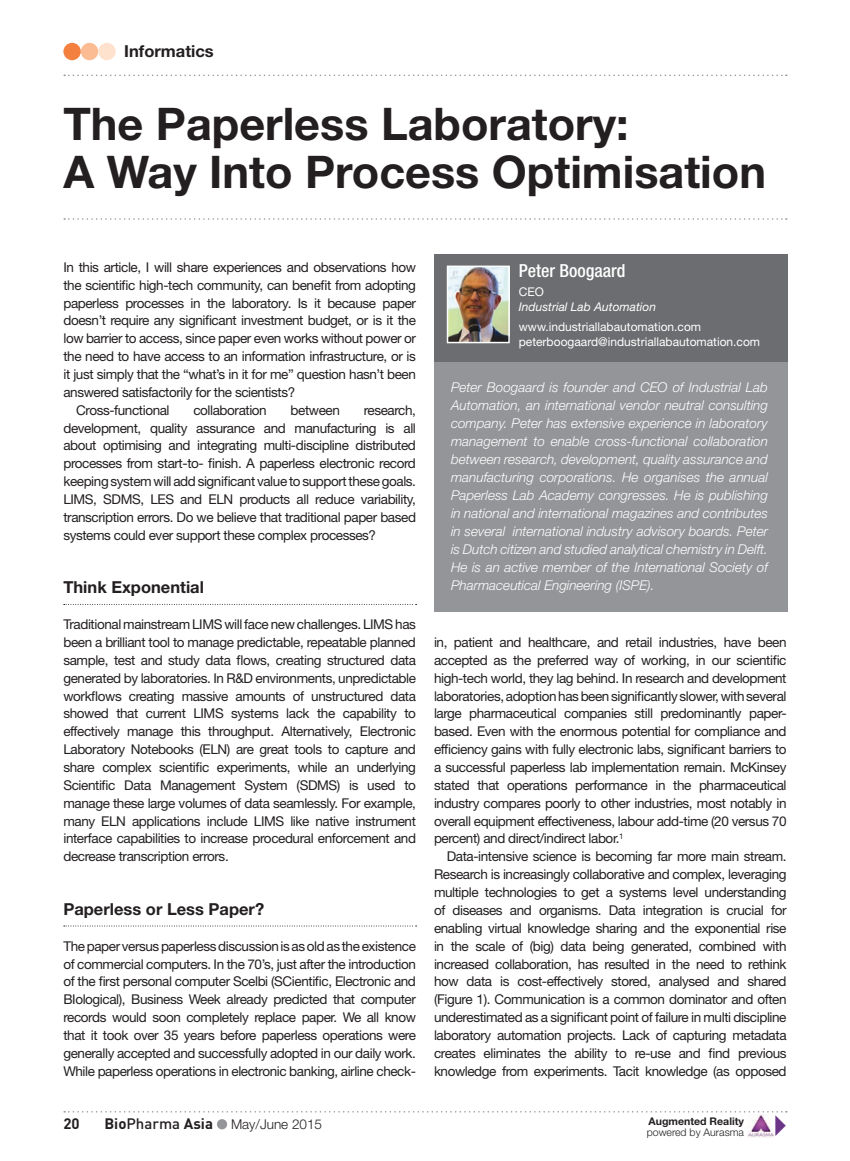
<style>
.page{position:relative;width:850px;height:1161px;background:#fff}
.page>*{position:absolute;margin:0;border:0;box-sizing:border-box;transform-origin:0 0}
.t1{font:700 45px/48px "Helvetica Neue LT Std";color:#231f20}
.t2{font:500 condensed 18px "Helvetica Neue LT Std";color:#fff}
.t3{font:700 16.5px "Helvetica Neue LT Std";color:#231f20}
.t4{font:700 15px "DINOT";color:#231f20}
.t5{font:13.5px/17.9px "Helvetica Neue LT Std";letter-spacing:-.03em;color:#231f20;text-align:justify}
.t6{font:italic 300 13.5px/18px "Helvetica Neue LT Std";color:#fff;text-align:justify}
.t7{font:300 13.5px "Helvetica Neue LT Std";color:#231f20}
.t8{font:12px/15px "Helvetica Neue LT Std";color:#fff}
.t9{font:italic 12px/15px "Helvetica Neue LT Std";color:#fff}
.t10{font:700 10.5px/10.5px "Helvetica Neue LT Std";color:#231f20}
.s1{font-family:"DINOT";font-weight:700;font-size:15px}
.s2{font-family:"DINOT";font-weight:500;font-size:15px}
.s3{font-style:normal}
.s4{font-weight:300}
</style>
<div class="page">
<svg style="left:64px;top:75px;width:722px;height:1px"></svg>
<div style="left:63px;top:43px;width:18px;height:17px;background:#f4803f;border-radius:50%"></div>
<div style="left:81px;top:43px;width:17px;height:17px;background:#fbbc93;border-radius:50%"></div>
<div style="left:98px;top:43px;width:18px;height:17px;background:#fee2ce;border-radius:50%"></div>
<svg style="left:64px;top:218px;width:722px;height:2px"></svg>
<svg style="left:64px;top:604px;width:352px;height:1px"></svg>
<svg style="left:64px;top:925px;width:352px;height:1px"></svg>
<div style="left:434px;top:254px;width:353px;height:357px;background:#939598"></div>
<div style="left:434px;top:254px;width:353px;height:107px;background:#6c6d70"></div>
<img style="left:450px;top:268px;width:57px;height:72px">
<div style="left:447px;top:265px;width:63px;height:78px;border:2px solid #fff"></div>
<img style="left:747px;top:1135px;width:26px;height:1px">
<svg style="left:64px;top:1111px;width:722px;height:24px"></svg>
<p class="t3" style="left:124px;top:41px;width:91px">Informatics</p>
<p class="t1" style="left:63px;top:98px;width:704px">The Paperless Laboratory:<br>A Way Into Process Optimisation</p>
<p class="t5" style="left:63px;top:258px;width:354px">In this article, I will share experiences and observations how</p>
<p class="t5" style="left:63px;top:276px;width:354px">the scientific high-tech community, can benefit from adopting</p>
<p class="t5" style="left:63px;top:293px;width:354px">paperless processes in the laboratory. Is it because paper</p>
<p class="t5" style="left:63px;top:311px;width:354px">doesn’t require any significant investment budget, or is it the</p>
<p class="t5" style="left:63px;top:329px;width:354px">low barrier to access, since paper even works without power or</p>
<p class="t5" style="left:63px;top:347px;width:354px">the need to have access to an information infrastructure, or is</p>
<p class="t5" style="left:63px;top:365px;width:354px">it just simply that the “what’s in it for me” question hasn’t been</p>
<p class="t5" style="left:63px;top:383px;width:233px">answered satisfactorily for the scientists?</p>
<p class="t5" style="left:76px;top:400px;width:95px">Cross-functional</p>
<p class="t5" style="left:193px;top:400px;width:75px">collaboration</p>
<p class="t5" style="left:290px;top:400px;width:51px">between</p>
<p class="t5" style="left:63px;top:400px;width:354px;text-indent:300px">research, development, quality assurance and manufacturing is all about optimising and integrating multi-discipline distributed processes from start-to- finish. A paperless electronic record keeping system will add significant value to support these goals.<br>LIMS, SDMS, LES and ELN products all reduce variability, transcription errors. Do we believe that traditional paper based systems could ever support these complex processes?</p>
<p class="t3" style="left:63px;top:577px;width:142px">Think Exponential</p>
<p class="t5" style="left:63px;top:615px;width:354px">Traditional mainstream LIMS will face new challenges. LIMS has been a brilliant tool to manage predictable, repeatable planned sample, test and study data flows, creating structured data generated by laboratories. In R&amp;D environments, unpredictable workflows creating massive amounts of unstructured data showed that current LIMS systems lack the capability to effectively manage this throughput. Alternatively, Electronic Laboratory Notebooks (ELN) are great tools to capture and share complex scientific experiments, while an underlying Scientific Data Management System (SDMS) is used to manage these large volumes of data seamlessly. For example, many ELN applications include LIMS like native instrument interface capabilities to increase procedural enforcement and decrease transcription errors.</p>
<p class="t3" style="left:63px;top:898px;width:202px">Paperless or Less Paper?</p>
<p class="t5" style="left:63px;top:936px;width:354px">The paper versus paperless discussion is as old as the existence of commercial computers. In the 70’s, just after the introduction of the first personal computer Scelbi (SCientific, Electronic and BIological), Business Week already predicted that computer records would soon completely replace paper. We all know that it took over 35 years before paperless operations were generally accepted and successfully adopted in our daily work.<br>While paperless operations in electronic banking, airline check-</p>
<p class="t4" style="left:63px;top:1113px;width:18px">20</p>
<p class="t7" style="left:104px;top:1115px;width:219px"><span class="s1">Bio</span><span class="s2">Pharma</span> <span class="s1">Asia</span> May/June 2015</p>
<p class="t2" style="left:519px;top:260px;width:108px">Peter Boogaard</p>
<p class="t9" style="left:519px;top:284px;width:139px"><span class="s3">CEO<br></span>Industrial Lab Automation</p>
<p class="t8" style="left:519px;top:319px;width:243px">www.industriallabautomation.com peterboogaard@industriallabautomation.com</p>
<p class="t6" style="left:451px;top:378px;width:318px">Peter Boogaard is founder and CEO of Industrial Lab Automation, an international vendor neutral consulting company. Peter has extensive experience in laboratory management to enable cross-functional collaboration between research, development, quality assurance and manufacturing corporations. He organises the annual Paperless Lab Academy congresses. He is publishing in national and international magazines and contributes in several international industry advisory boards. Peter is Dutch citizen and studied analytical chemistry in Delft.<br>He is an active member of the International Society of Pharmaceutical Engineering (ISPE).</p>
<p class="t5" style="left:434px;top:633px;width:354px">in, patient and healthcare, and retail industries, have been</p>
<p class="t5" style="left:434px;top:650px;width:354px">accepted as the preferred way of working, in our scientific</p>
<p class="t5" style="left:434px;top:668px;width:354px">high-tech world, they lag behind. In research and development</p>
<p class="t5" style="left:434px;top:686px;width:354px">laboratories, adoption has been significantly slower, with several</p>
<p class="t5" style="left:434px;top:704px;width:354px">large pharmaceutical companies still predominantly paper-</p>
<p class="t5" style="left:434px;top:722px;width:354px">based. Even with the enormous potential for compliance and</p>
<p class="t5" style="left:434px;top:740px;width:354px">efficiency gains with fully electronic labs, significant barriers to</p>
<p class="t5" style="left:434px;top:757px;width:354px">a successful paperless lab implementation remain. McKinsey</p>
<p class="t5" style="left:434px;top:775px;width:354px">stated that operations performance in the pharmaceutical</p>
<p class="t5" style="left:434px;top:793px;width:354px">industry compares poorly to other industries, most notably in</p>
<p class="t5" style="left:434px;top:811px;width:354px">overall equipment effectiveness, labour add-time (20 versus 70</p>
<p class="t5" style="left:434px;top:829px;width:191px">percent) and direct/indirect labor.<sup>1</sup></p>
<p class="t5" style="left:447px;top:847px;width:341px">Data-intensive science is becoming far more main stream.</p>
<p class="t5" style="left:434px;top:865px;width:354px">Research is increasingly collaborative and complex, leveraging</p>
<p class="t5" style="left:434px;top:882px;width:354px">multiple technologies to get a systems level understanding</p>
<p class="t5" style="left:434px;top:900px;width:354px">of diseases and organisms. Data integration is crucial for</p>
<p class="t5" style="left:434px;top:918px;width:354px">enabling virtual knowledge sharing and the exponential rise</p>
<p class="t5" style="left:434px;top:936px;width:354px">in the scale of (big) data being generated, combined with</p>
<p class="t5" style="left:434px;top:954px;width:354px">increased collaboration, has resulted in the need to rethink</p>
<p class="t5" style="left:434px;top:972px;width:354px">how data is cost-effectively stored, analysed and shared</p>
<p class="t5" style="left:434px;top:990px;width:354px">(Figure 1). Communication is a common dominator and often</p>
<p class="t5" style="left:434px;top:1007px;width:354px">underestimated as a significant point of failure in multi discipline</p>
<p class="t5" style="left:434px;top:1025px;width:354px">laboratory automation projects. Lack of capturing metadata</p>
<p class="t5" style="left:434px;top:1043px;width:354px">creates eliminates the ability to re-use and find previous</p>
<p class="t5" style="left:434px;top:1061px;width:354px">knowledge from experiments. Tacit knowledge (as opposed</p>
<p class="t10" style="left:646px;top:1115px;width:99px">Augmented Reality <span class="s4">powered by Aurasma</span></p>
</div>
